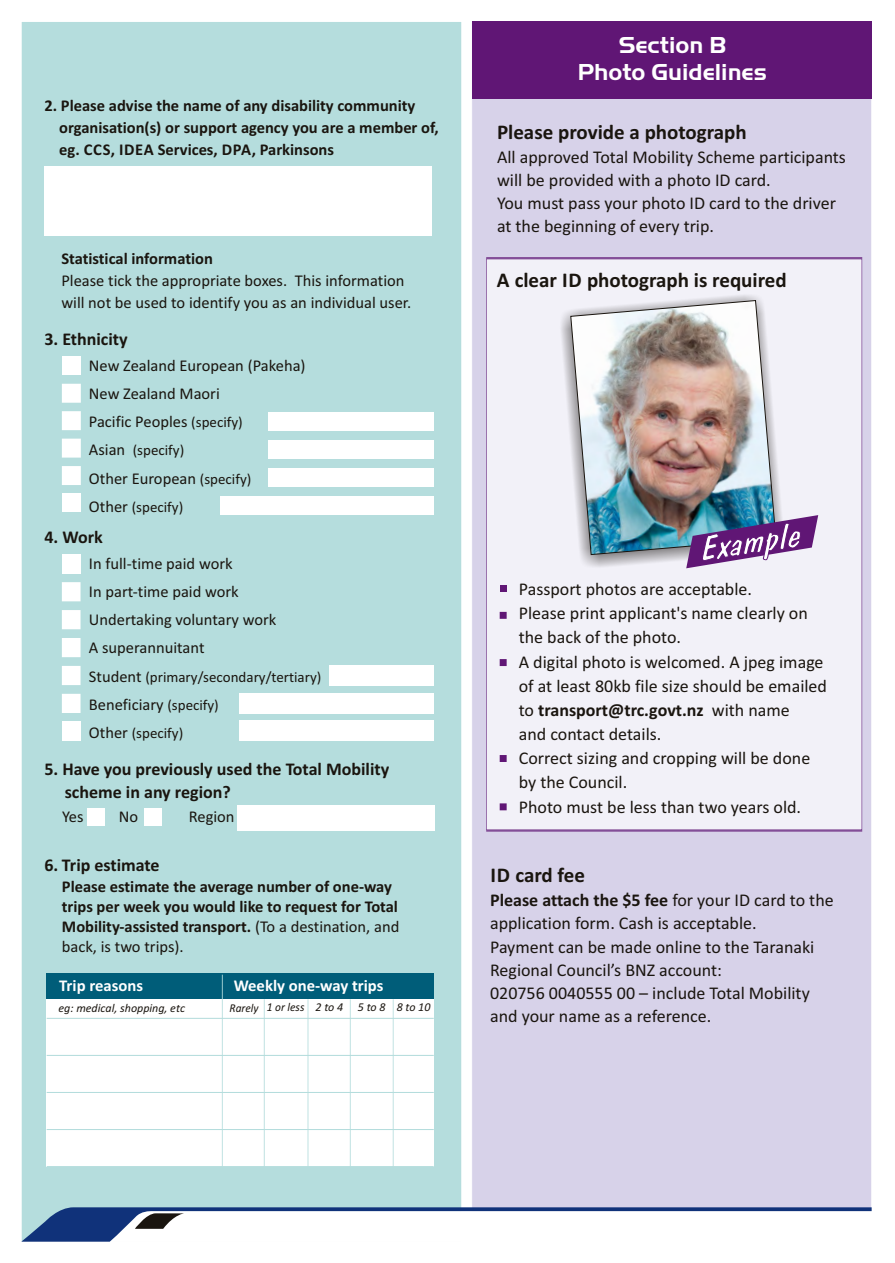
<style>
.page{position:relative;width:895px;height:1263px;background:#fff}
.page>*{position:absolute;margin:0;border:0;box-sizing:border-box;transform-origin:0 0}
.t1{font:700 24px/26.4px "Handel Got D";color:#fff;text-align:center}
.t2{font:700 21px "Calibri";color:#1a150f}
.t3{font:18px/24.2px "Calibri";color:#1a150f}
.t4{font:700 18px/23.1px "Calibri";color:#1a150f}
.t5{font:700 16.5px/20px "Calibri";color:#1a150f}
.t6{font:16.5px/28.2px "Calibri";color:#1a150f}
.t7{font:700 16.5px "Calibri";color:#fff}
.t8{font:15px "Calibri";color:#1a150f}
.t9{font:italic 12px "Calibri";color:#1a150f;scale:.95 1}
.t10{font:italic 12px "Calibri";color:#1a150f}
.s1{font-size:15px}
.s2{font-size:16.5px}
.s3{font-weight:400}
.s4{font-weight:700}
</style>
<div class="page">
<div style="left:472px;top:21px;width:400px;height:1186px;background:#d7d2e9"></div>
<div style="left:486px;top:258px;width:376px;height:573px;background:#f2f1f8;border:1px solid #601675"></div>
<div style="left:21px;top:22px;width:441px;height:1185px;background:#b5dddd"></div>
<svg style="left:21px;top:1207px;width:851px;height:35px"></svg>
<div style="left:44px;top:166px;width:387px;height:70px;background:#fff"></div>
<div style="left:62px;top:356px;width:19px;height:19px;background:#fff"></div>
<div style="left:62px;top:384px;width:19px;height:19px;background:#fff"></div>
<div style="left:62px;top:411px;width:19px;height:19px;background:#fff"></div>
<div style="left:62px;top:439px;width:19px;height:19px;background:#fff"></div>
<div style="left:62px;top:466px;width:19px;height:19px;background:#fff"></div>
<div style="left:62px;top:493px;width:19px;height:19px;background:#fff"></div>
<div style="left:220px;top:496px;width:213px;height:19px;background:#fff"></div>
<div style="left:329px;top:665px;width:104px;height:20px;background:#fff"></div>
<div style="left:239px;top:720px;width:194px;height:21px;background:#fff"></div>
<div style="left:239px;top:693px;width:194px;height:20px;background:#fff"></div>
<div style="left:47px;top:973px;width:387px;height:26px;background:#005d79"></div>
<div style="left:47px;top:999px;width:387px;height:167px;background:#fff"></div>
<hr style="left:47px;top:1018px;width:387px;height:1px;background:#b5dddd">
<svg style="left:46px;top:1054px;width:389px;height:2px"></svg>
<svg style="left:46px;top:1091px;width:389px;height:2px"></svg>
<svg style="left:46px;top:1128px;width:389px;height:2px"></svg>
<hr style="left:47px;top:1166px;width:387px;height:1px;background:#b5dddd">
<hr style="left:350px;top:999px;width:1px;height:167px;background:#b5dddd">
<hr style="left:392px;top:999px;width:2px;height:167px;background:#b5dddd">
<hr style="left:264px;top:999px;width:1px;height:167px;background:#b5dddd">
<hr style="left:307px;top:999px;width:1px;height:167px;background:#b5dddd">
<hr style="left:222px;top:975px;width:1px;height:191px;background:#b5dddd">
<div style="left:87px;top:808px;width:18px;height:17px;background:#fff"></div>
<div style="left:144px;top:808px;width:18px;height:17px;background:#fff"></div>
<div style="left:237px;top:805px;width:197px;height:25px;background:#fff"></div>
<div style="left:268px;top:468px;width:165px;height:19px;background:#fff"></div>
<div style="left:268px;top:440px;width:165px;height:19px;background:#fff"></div>
<div style="left:268px;top:412px;width:165px;height:19px;background:#fff"></div>
<div style="left:472px;top:21px;width:399px;height:78px;background:#601675"></div>
<div style="left:499px;top:585px;width:7px;height:7px;background:#601675"></div>
<div style="left:499px;top:612px;width:7px;height:7px;background:#601675"></div>
<div style="left:499px;top:755px;width:7px;height:7px;background:#601675"></div>
<div style="left:499px;top:803px;width:7px;height:7px;background:#601675"></div>
<div style="left:499px;top:659px;width:7px;height:7px;background:#601675"></div>
<div style="left:62px;top:554px;width:19px;height:19px;background:#fff"></div>
<div style="left:62px;top:582px;width:19px;height:19px;background:#fff"></div>
<div style="left:62px;top:610px;width:19px;height:19px;background:#fff"></div>
<div style="left:62px;top:638px;width:19px;height:19px;background:#fff"></div>
<div style="left:62px;top:666px;width:19px;height:19px;background:#fff"></div>
<div style="left:62px;top:694px;width:19px;height:19px;background:#fff"></div>
<div style="left:62px;top:722px;width:19px;height:19px;background:#fff"></div>
<div style="left:558px;top:293px;width:226px;height:276px;background:#4b4845;opacity:.88"></div>
<img style="left:570px;top:300px;width:206px;height:255px">
<img style="left:686px;top:515px;width:132px;height:53px">
<p class="t5" style="left:59px;top:95px;width:381px;line-height:22.2px;text-indent:-15px">2. Please advise the name of any disability community organisation(s) or support agency you are a member of, eg. CCS, IDEA Services, DPA, Parkinsons</p>
<p class="t5" style="left:61px;top:250px;width:153px">Statistical information</p>
<p class="t6" style="left:61px;top:271px;width:351px;line-height:22.2px">Please tick the appropriate boxes. This information will not be used to identify you as an individual user.</p>
<p class="t4" style="left:44px;top:329px;width:85px">3. Ethnicity</p>
<p class="t6" style="left:89px;top:353px;width:218px">New Zealand European (Pakeha)<br>New Zealand Maori<br>Pacific Peoples <span class="s1">(specify)</span></p>
<p class="t8" style="left:89px;top:444px;width:97px"><span class="s2">Asian</span> (specify)</p>
<p class="t6" style="left:89px;top:465px;width:164px">Other European <span class="s1">(specify)</span></p>
<p class="t8" style="left:89px;top:501px;width:96px"><span class="s2">Other</span> (specify)</p>
<p class="t4" style="left:44px;top:527px;width:60px">4. Work</p>
<p class="t6" style="left:89px;top:550px;width:189px">In full-time paid work<br>In part-time paid work<br>Undertaking voluntary work<br>A superannuitant</p>
<p class="t8" style="left:89px;top:670px;width:234px"><span class="s2">Student</span> (primary/secondary/tertiary)</p>
<p class="t6" style="left:89px;top:691px;width:131px">Beneficiary <span class="s1">(specify)</span></p>
<p class="t8" style="left:89px;top:727px;width:96px"><span class="s2">Other</span> (specify)</p>
<p class="t4" style="left:65px;top:759px;width:326px;text-indent:-20px">5. Have you previously used the Total Mobility scheme in any region?</p>
<p class="t6" style="left:62px;top:804px;width:23px">Yes</p>
<p class="t6" style="left:119px;top:804px;width:21px">No</p>
<p class="t6" style="left:189px;top:804px;width:47px">Region</p>
<p class="t4" style="left:44px;top:855px;width:117px">6. Trip estimate</p>
<p class="t5" style="left:62px;top:878px;width:339px">Please estimate the average number of one-way trips per week you would like to request for Total Mobility-assisted transport. <span class="s3">(To a destination, and back, is two trips).</span></p>
<p class="t7" style="left:59px;top:978px;width:85px">Trip reasons</p>
<p class="t7" style="left:234px;top:978px;width:151px">Weekly one-way trips</p>
<p class="t10" style="left:58px;top:1003px;width:128px">eg: medical, shopping, etc</p>
<p class="t9" style="left:230px;top:1002px;width:213px">Rarely 1 or less 2 to 4 5 to 8 8 to 10</p>
<h1 class="t1" style="left:578px;top:32px;width:191px">Section B<br>Photo Guidelines</h1>
<p class="t2" style="left:497px;top:123px;width:251px">Please provide a photograph</p>
<p class="t3" style="left:497px;top:146px;width:350px;line-height:23.1px">All approved Total Mobility Scheme participants will be provided with a photo ID card.<br>You must pass your photo ID card to the driver at the beginning of every trip.</p>
<p class="t2" style="left:497px;top:271px;width:291px">A clear ID photograph is required</p>
<p class="t3" style="left:519px;top:578px;width:310px">Passport photos are acceptable.<br>Please print applicant's name clearly on the back of the photo.<br>A digital photo is welcomed. A jpeg image of at least 80kb file size should be emailed to <span class="s4">transport@trc.govt.nz</span> with name<br>and contact details.<br>Correct sizing and cropping will be done by the Council.<br>Photo must be less than two years old.</p>
<p class="t2" style="left:490px;top:867px;width:96px">ID card fee</p>
<p class="t3" style="left:490px;top:890px;width:345px;line-height:23.1px"><span class="s4">Please attach the $5 fee</span> for your ID card to the application form. Cash is acceptable.<br>Payment can be made online to the Taranaki Regional Council’s BNZ account:<br>020756 0040555 00 – include Total Mobility and your name as a reference.</p>
</div>
